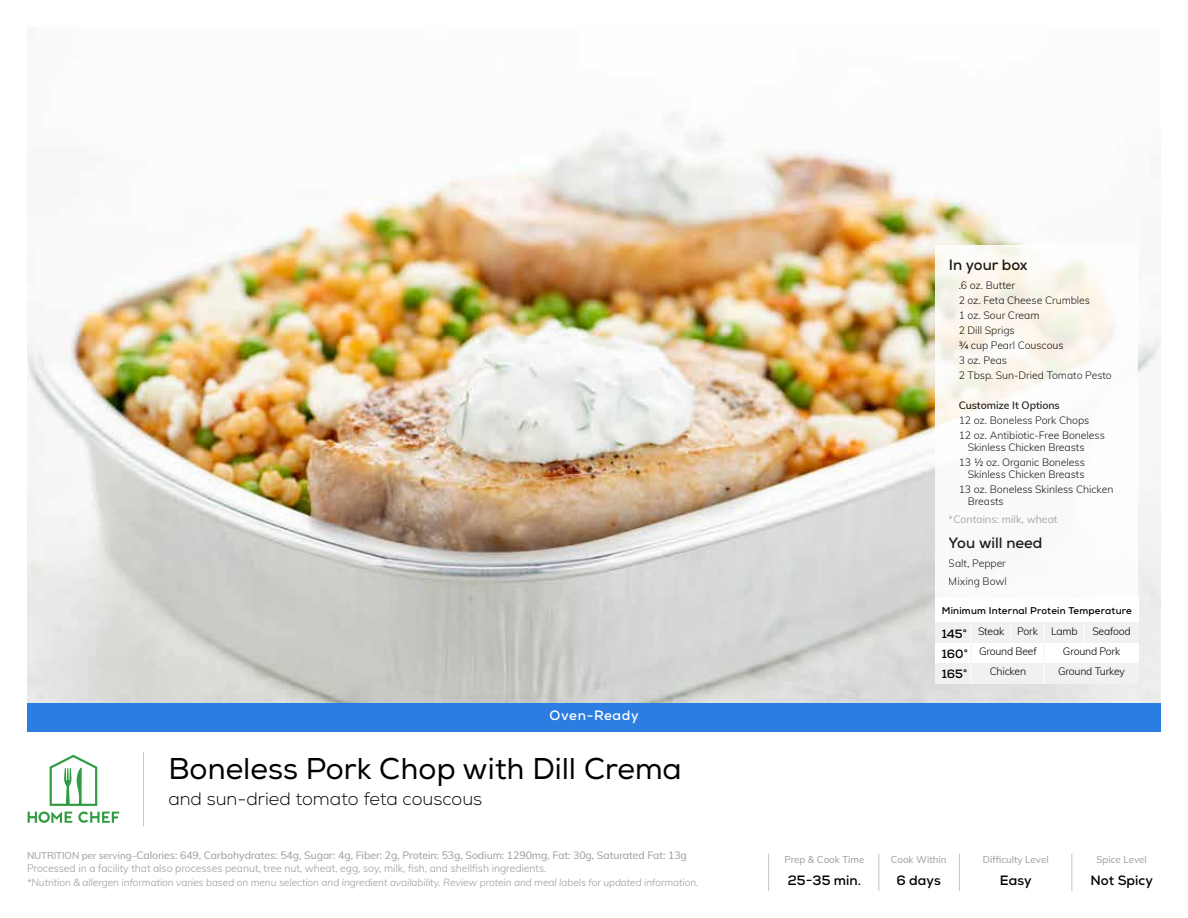
<style>
.page{position:relative;width:1188px;height:918px;background:#fff}
.page>*{position:absolute;margin:0;border:0;box-sizing:border-box;transform-origin:0 0}
.t1{font:30px "Nexa";color:#000}
.t2{font:300 18px "Nexa";color:#000}
.t3{font:700 15px "Nexa";color:#000}
.t4{font:700 13.5px "Nexa";color:#000}
.t5{font:700 13.5px "Nexa";letter-spacing:.05em;color:#fff}
.t6{font:700 12px/20px "Nexa";color:#000;text-align:justify}
.t7{font:300 10.5px/15px "Muli";letter-spacing:-.005em;color:#000}
.t8{font:300 10.5px/13.5px "Muli";letter-spacing:-.005em;color:#9a9a9a}
.t9{font:10.5px "Muli";color:#9a9a9a}
.t10{font:600 10.5px "Muli";letter-spacing:-.005em;color:#000}
.t11{font:italic 300 10.2px "Muli";letter-spacing:-.005em;color:#9a9a9a}
.t12{font:9.75px "Muli";color:#9a9a9a}
.t13{font:700 9.75px "Nexa";letter-spacing:.02em;color:#000}
.s1{font-weight:400;font-size:9.75px}
.s2{font-weight:400}
</style>
<div class="page">
<img style="left:27px;top:115px;width:1134px;height:588px">
<hr style="left:143px;top:752px;width:1px;height:74px;background:#c7c6c5">
<hr style="left:878px;top:854px;width:1px;height:37px;background:#c7c6c5">
<hr style="left:768px;top:854px;width:1px;height:37px;background:#c7c6c5">
<hr style="left:959px;top:854px;width:1px;height:37px;background:#c7c6c5">
<hr style="left:1071px;top:854px;width:1px;height:37px;background:#c7c6c5">
<svg style="left:28px;top:755px;width:91px;height:68px"></svg>
<svg style="left:935px;top:245px;width:203px;height:354px"></svg>
<div style="left:935px;top:599px;width:203px;height:85px;background:#fff"></div>
<div style="left:935px;top:663px;width:203px;height:21px;background:#f1f1f1"></div>
<div style="left:935px;top:622px;width:203px;height:21px;background:#f1f1f1"></div>
<div style="left:27px;top:703px;width:1134px;height:28px;background:#2b7de2"></div>
<p class="t5" style="left:550px;top:707px;width:91px">Oven-Ready</p>
<h1 class="t1" style="left:168px;top:751px;width:515px">Boneless Pork Chop with Dill Crema</h1>
<h2 class="t2" style="left:168px;top:788px;width:315px">and sun-dried tomato feta couscous</h2>
<p class="t8" style="left:27px;top:848px;width:661px"><span class="s1">NUTRITION per serving–</span><span class="s2">Calories: 649, Carbohydrates: 54g, Sugar: 4g, Fiber: 2g, Protein: 53g, Sodium: 1290mg, Fat: 30g, Saturated Fat: 13g<br></span>Processed in a facility that also processes peanut, tree nut, wheat, egg, soy, milk, fish, and shellfish ingredients.</p>
<p class="t11" style="left:27px;top:875px;width:673px">*Nutrition &amp; allergen information varies based on menu selection and ingredient availability. Review protein and meal labels for updated information.</p>
<h3 class="t3" style="left:949px;top:255px;width:80px">In your box</h3>
<p class="t7" style="left:959px;top:277px;width:155px">.6 oz. Butter<br>2 oz. Feta Cheese Crumbles<br>1 oz. Sour Cream<br>2 Dill Sprigs<br>¾ cup Pearl Couscous<br>3 oz. Peas<br>2 Tbsp. Sun-Dried Tomato Pesto</p>
<p class="t10" style="left:959px;top:397px;width:103px">Customize It Options</p>
<p class="t7" style="left:959px;top:412px;width:148px">12 oz. Boneless Pork Chops<br>12 oz. Antibiotic-Free Boneless</p>
<p class="t7" style="left:959px;top:439px;width:128px;text-align:right">Skinless Chicken Breasts<br>13 ½ oz. Organic Boneless</p>
<p class="t7" style="left:959px;top:466px;width:156px;text-indent:9px">Skinless Chicken Breasts<br>13 oz. Boneless Skinless Chicken</p>
<p class="t7" style="left:968px;top:493px;width:38px">Breasts</p>
<p class="t9" style="left:949px;top:511px;width:110px">*Contains: milk, wheat</p>
<h3 class="t3" style="left:949px;top:533px;width:95px">You will need</h3>
<p class="t7" style="left:949px;top:553px;width:60px;line-height:18.8px">Salt, Pepper<br>Mixing Bowl</p>
<p class="t13" style="left:942px;top:605px;width:192px">Minimum Internal Protein Temperature</p>
<p class="t7" style="left:978px;top:623px;width:28px">Steak</p>
<p class="t7" style="left:1051px;top:623px;width:28px">Lamb</p>
<p class="t7" style="left:1092px;top:623px;width:40px">Seafood</p>
<p class="t7" style="left:1058px;top:664px;width:68px">Ground Turkey</p>
<p class="t7" style="left:1017px;top:623px;width:22px">Pork</p>
<p class="t7" style="left:990px;top:664px;width:38px">Chicken</p>
<p class="t6" style="left:942px;top:624px;width:28px">145° 160° 165°</p>
<p class="t7" style="left:979px;top:643px;width:59px">Ground Beef</p>
<p class="t7" style="left:1063px;top:643px;width:59px">Ground Pork</p>
<p class="t12" style="left:784px;top:853px;width:82px">Prep &amp; Cook Time</p>
<p class="t12" style="left:891px;top:853px;width:57px">Cook Within</p>
<p class="t12" style="left:983px;top:853px;width:67px">Difficulty Level</p>
<p class="t12" style="left:1097px;top:853px;width:52px">Spice Level</p>
<p class="t4" style="left:788px;top:872px;width:75px">25-35 min.</p>
<p class="t4" style="left:897px;top:871px;width:46px">6 days</p>
<p class="t4" style="left:1000px;top:872px;width:33px">Easy</p>
<p class="t4" style="left:1091px;top:872px;width:64px">Not Spicy</p>
</div>
